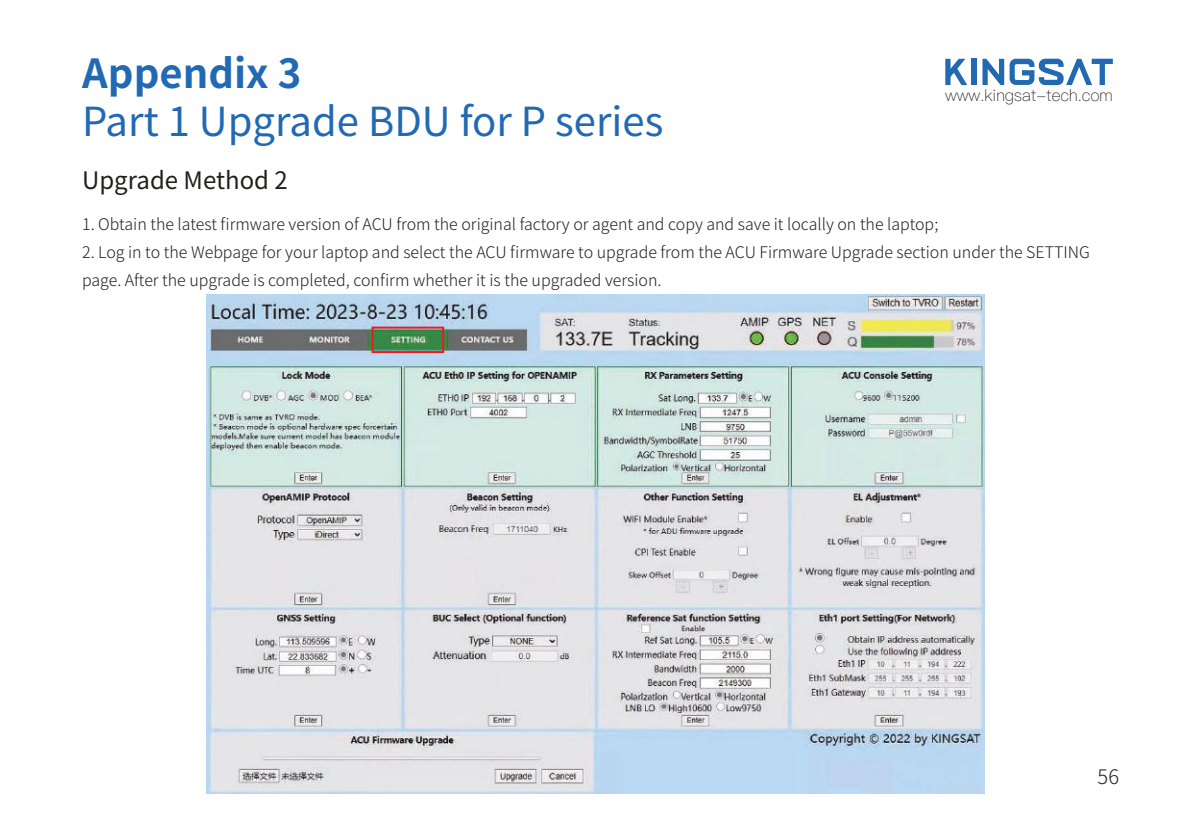
<style>
.page{position:relative;width:1191px;height:840px;background:#fff}
.page>*{position:absolute;margin:0;border:0;box-sizing:border-box;transform-origin:0 0}
.t1{font:40px "Source Han Sans CN";color:#2269b4}
.t2{font:700 40px "Source Han Sans CN";color:#2269b4}
.t3{font:24px "Source Han Sans CN";color:#241f1f}
.t4{font:300 20px "Source Han Sans CN";color:#241f1f}
.t5{font:16.2px "Ping Fang SC Light";color:#241f1f}
.t6{font:300 16px/28px "Source Han Sans CN";color:#241f1f}
</style>
<div class="page">
<img style="left:206px;top:294px;width:779px;height:498px">
<div style="left:371px;top:326px;width:73px;height:27px;border:2px solid #ef1923"></div>
<svg style="left:945px;top:59px;width:22px;height:26px"></svg>
<div style="left:971px;top:59px;width:5px;height:26px;background:#2269b4"></div>
<svg style="left:982px;top:59px;width:130px;height:26px"></svg>
<h1 class="t2" style="left:82px;top:51px;width:221px">Appendix 3</h1>
<h1 class="t1" style="left:82px;top:99px;width:583px">Part 1 Upgrade BDU for P series</h1>
<h2 class="t3" style="left:82px;top:166px;width:207px">Upgrade Method 2</h2>
<p class="t5" style="left:945px;top:85px;width:169px">www.kingsat-tech.com</p>
<p class="t6" style="left:82px;top:210px;width:857px">1. Obtain the latest firmware version of ACU from the original factory or agent and copy and save it locally on the laptop;</p>
<p class="t6" style="left:82px;top:238px;width:1009px">2. Log in to the Webpage for your laptop and select the ACU firmware to upgrade from the ACU Firmware Upgrade section under the SETTING page. After the upgrade is completed, confirm whether it is the upgraded version.</p>
<p class="t4" style="left:1097px;top:765px;width:23px">56</p>
</div>
